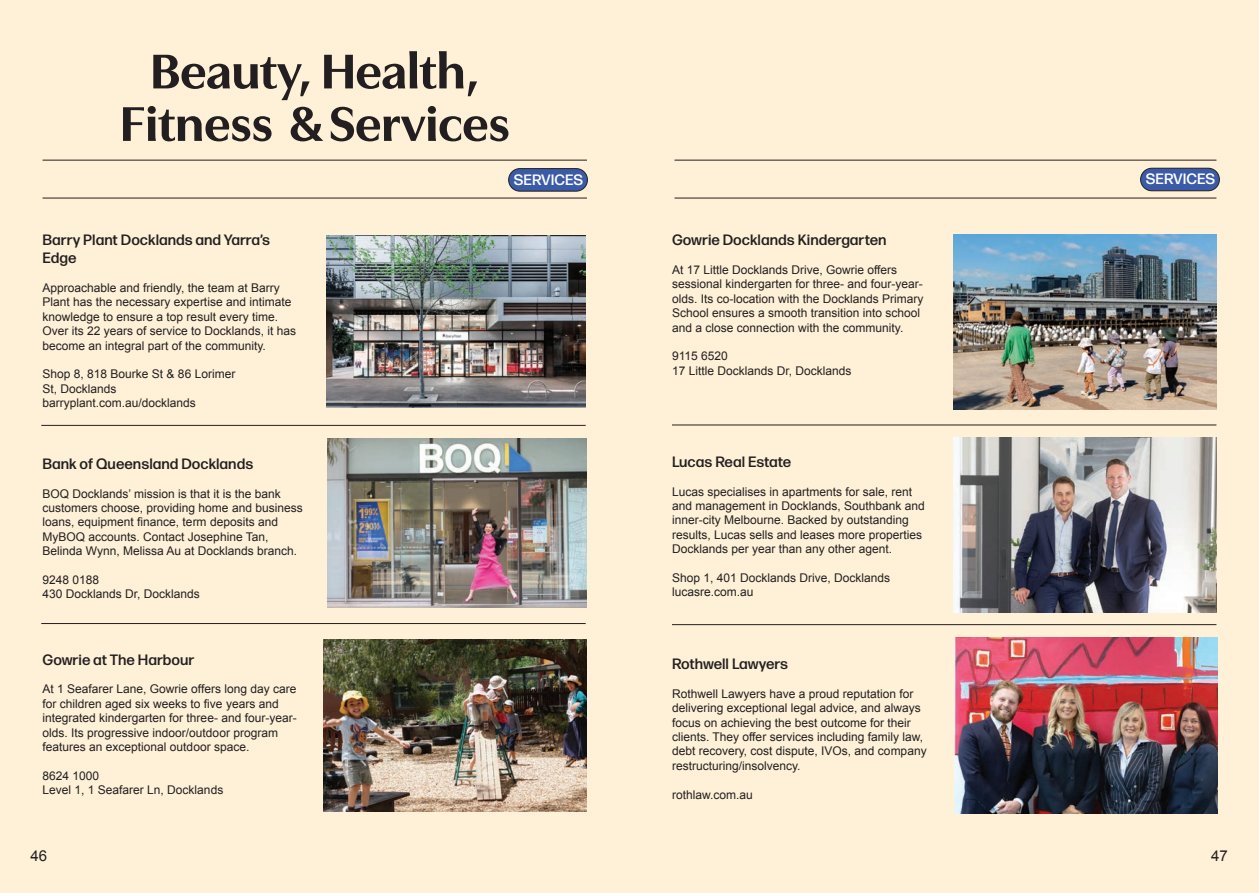
<style>
.page{position:relative;width:1259px;height:893px;background:#fef1d7}
.page>*{position:absolute;margin:0;border:0;box-sizing:border-box;transform-origin:0 0}
.t1{font:700 51px/52.5px "Utile Display";color:#231f20;text-align:center}
.t2{font:500 15px/18px "Forma DJR Micro";color:#231f20}
.t3{font:500 15px "Forma DJR Micro";color:#fff}
.t4{font:15px "Arial";color:#231f20}
.t5{font:12px/14.4px "Arial";color:#231f20}
</style>
<div class="page">
<hr style="left:43px;top:160px;width:544px;height:1px;background:#231f20">
<hr style="left:674px;top:160px;width:542px;height:1px;background:#231f20">
<hr style="left:43px;top:198px;width:544px;height:1px;background:#231f20">
<hr style="left:674px;top:198px;width:542px;height:1px;background:#231f20">
<hr style="left:672px;top:425px;width:544px;height:1px;background:#231f20">
<hr style="left:41px;top:425px;width:545px;height:1px;background:#231f20">
<hr style="left:672px;top:624px;width:544px;height:1px;background:#231f20">
<hr style="left:41px;top:623px;width:545px;height:1px;background:#231f20">
<div style="left:508px;top:169px;width:79px;height:22px;background:#3b5aa8;border-radius:11px"></div>
<div style="left:508px;top:168px;width:80px;height:24px;border:1px solid #231f20;border-radius:11px"></div>
<div style="left:1140px;top:168px;width:79px;height:23px;background:#3b5aa8;border-radius:11px"></div>
<div style="left:1140px;top:168px;width:79px;height:23px;border:1px solid #231f20;border-radius:11px"></div>
<img style="left:953px;top:234px;width:263px;height:176px">
<img style="left:327px;top:439px;width:260px;height:169px">
<img style="left:324px;top:639px;width:263px;height:172px">
<img style="left:327px;top:235px;width:258px;height:173px">
<img style="left:953px;top:437px;width:263px;height:176px">
<img style="left:955px;top:638px;width:262px;height:175px">
<h1 class="t1" style="left:120px;top:40px;width:391px">Beauty, Health,<br>Fitness &amp; Services</h1>
<p class="t2" style="left:43px;top:230px;width:229px">Barry Plant Docklands and Yarra’s<br>Edge</p>
<p class="t5" style="left:43px;top:281px;width:255px">Approachable and friendly, the team at Barry Plant has the necessary expertise and intimate knowledge to ensure a top result every time.<br>Over its 22 years of service to Docklands, it has become an integral part of the community.</p>
<p class="t5" style="left:43px;top:367px;width:194px">Shop 8, 818 Bourke St &amp; 86 Lorimer<br>St, Docklands barryplant.com.au/docklands</p>
<p class="t2" style="left:43px;top:454px;width:212px">Bank of Queensland Docklands</p>
<p class="t5" style="left:43px;top:486px;width:262px">BOQ Docklands’ mission is that it is the bank customers choose, providing home and business loans, equipment finance, term deposits and MyBOQ accounts. Contact Josephine Tan, Belinda Wynn, Melissa Au at Docklands branch.</p>
<p class="t5" style="left:43px;top:573px;width:159px">9248 0188<br>430 Docklands Dr, Docklands</p>
<p class="t2" style="left:43px;top:650px;width:153px">Gowrie at The Harbour</p>
<p class="t5" style="left:43px;top:682px;width:256px">At 1 Seafarer Lane, Gowrie offers long day care for children aged six weeks to five years and integrated kindergarten for three- and four-year&shy;olds. Its progressive indoor/outdoor program features an exceptional outdoor space.</p>
<p class="t5" style="left:43px;top:768px;width:182px">8624 1000<br>Level 1, 1 Seafarer Ln, Docklands</p>
<p class="t3" style="left:514px;top:170px;width:71px">SERVICES</p>
<p class="t3" style="left:1145px;top:170px;width:71px">SERVICES</p>
<p class="t2" style="left:672px;top:231px;width:216px">Gowrie Docklands Kindergarten</p>
<p class="t5" style="left:672px;top:263px;width:253px">At 17 Little Docklands Drive, Gowrie offers sessional kindergarten for three- and four-year&shy;olds. Its co-location with the Docklands Primary School ensures a smooth transition into school and a close connection with the community.</p>
<p class="t5" style="left:672px;top:349px;width:181px">9115 6520<br>17 Little Docklands Dr, Docklands</p>
<p class="t2" style="left:672px;top:452px;width:121px">Lucas Real Estate</p>
<p class="t5" style="left:672px;top:484px;width:254px">Lucas specialises in apartments for sale, rent and management in Docklands, Southbank and inner-city Melbourne. Backed by outstanding results, Lucas sells and leases more properties Docklands per year than any other agent.</p>
<p class="t5" style="left:672px;top:571px;width:220px">Shop 1, 401 Docklands Drive, Docklands lucasre.com.au</p>
<p class="t2" style="left:672px;top:654px;width:118px">Rothwell Lawyers</p>
<p class="t5" style="left:672px;top:686px;width:256px">Rothwell Lawyers have a proud reputation for delivering exceptional legal advice, and always focus on achieving the best outcome for their clients. They offer services including family law, debt recovery, cost dispute, IVOs, and company restructuring/insolvency.</p>
<p class="t5" style="left:672px;top:787px;width:82px">rothlaw.com.au</p>
<p class="t4" style="left:31px;top:846px;width:18px">46</p>
<p class="t4" style="left:1211px;top:846px;width:18px">47</p>
</div>
